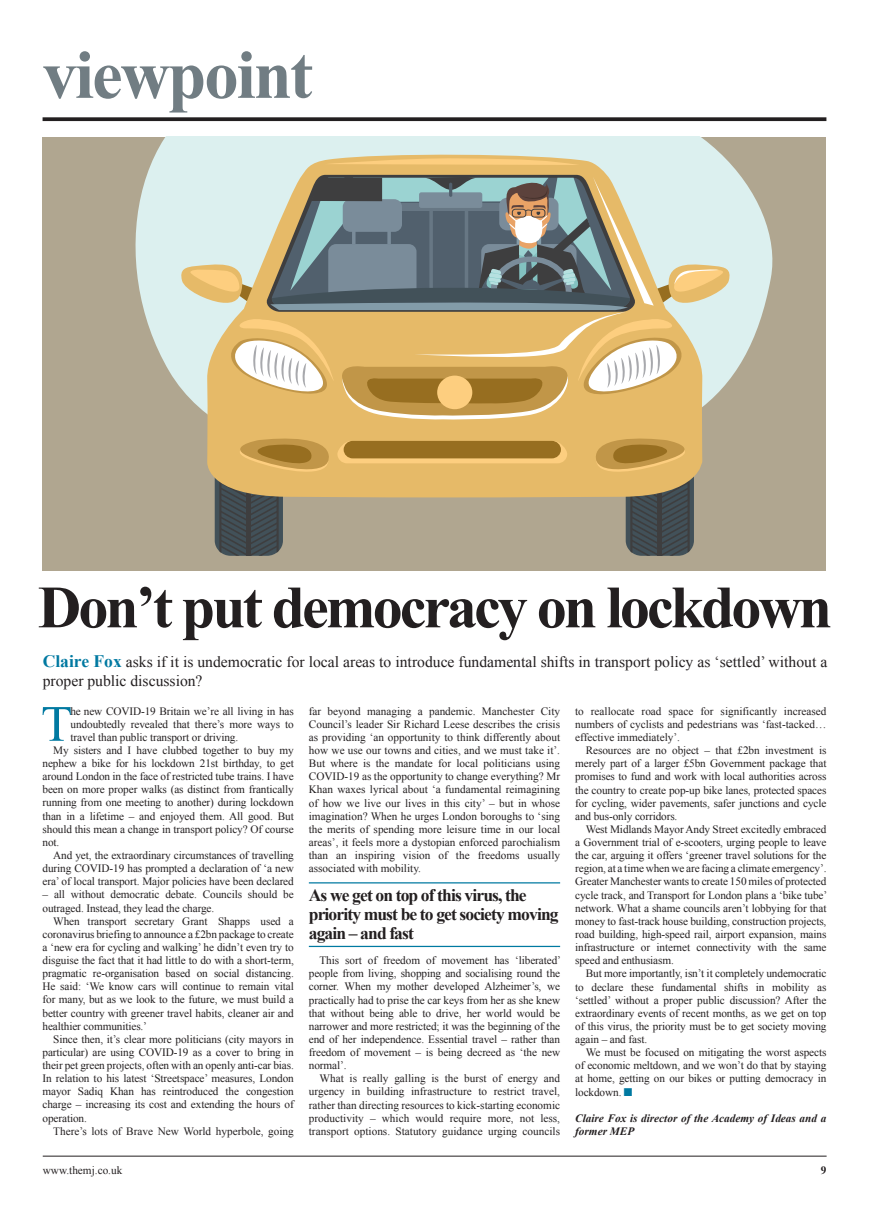
<style>
.page{position:relative;width:869px;height:1205px;background:#fff}
.page>*{position:absolute;margin:0;border:0;box-sizing:border-box;transform-origin:0 0}
.t1{font:700 68.75px "Times New Roman";letter-spacing:-.03em;color:#717d83}
.t2{font:700 60px "Times New Roman";letter-spacing:-.05em;color:#231f20}
.t3{font:50.88px "Times New Roman";color:#0079a1}
.t4{font:700 17.5px/18.8px "Times New Roman";letter-spacing:-.05em;color:#231f20}
.t5{font:15.62px/18.8px "Times New Roman";color:#231f20}
.t6{font:11.25px/13.1px "Times New Roman";letter-spacing:-.01em;color:#231f20;text-align:justify}
.t7{font:italic 700 11.25px/13.1px "Times New Roman";color:#231f20}
.t8{font:700 11.25px "Times New Roman";color:#231f20}
.s1{font-weight:700;font-size:17.5px;color:#0079a1}
.s2{color:#0079a1}
</style>
<div class="page">
<svg style="left:43px;top:117px;width:783px;height:4px;background:#343031"></svg>
<hr style="left:43px;top:1156px;width:783px;height:1px;background:#231f20">
<div style="left:43px;top:137px;width:782px;height:433px;background:#b0a690"></div>
<svg style="left:135px;top:137px;width:638px;height:325px;fill:#dcf0ef"></svg>
<div style="left:215px;top:440px;width:68px;height:116px;background:#425159;border-radius:16px"></div>
<svg style="left:203px;top:152px;width:499px;height:345px;background:#dbc896"></svg>
<svg style="left:219px;top:431px;width:348px;height:125px"></svg>
<svg style="left:591px;top:431px;width:111px;height:125px"></svg>
<svg style="left:324px;top:158px;width:255px;height:7px;background:#f3c778"></svg>
<svg style="left:179px;top:177px;width:552px;height:243px;background:#b8b091"></svg>
<hr style="left:309px;top:882px;width:251px;height:1px;background:#0079a1">
<hr style="left:309px;top:946px;width:251px;height:1px;background:#0079a1">
<h1 class="t1" style="left:43px;top:27px;width:271px">viewpoint</h1>
<h2 class="t2" style="left:38px;top:566px;width:795px">Don’t put democracy on lockdown</h2>
<h3 class="t5" style="left:43px;top:652px;width:785px"><span class="s1">Claire Fox</span> asks if it is undemocratic for local areas to introduce fundamental shifts in transport policy as ‘settled’ without a proper public discussion?</h3>
<h3 class="t3" style="left:41px;top:689px;width:33px">T</h3>
<p class="t6" style="left:71px;top:704px;width:224px">he new COVID-19 Britain we’re all living in has</p>
<p class="t6" style="left:71px;top:717px;width:225px">undoubtedly revealed that there’s more ways to</p>
<p class="t6" style="left:71px;top:730px;width:169px">travel than public transport or driving.</p>
<p class="t6" style="left:53px;top:743px;width:242px">My sisters and I have clubbed together to buy my</p>
<p class="t6" style="left:43px;top:756px;width:253px">nephew a bike for his lockdown 21st birthday, to get</p>
<p class="t6" style="left:43px;top:770px;width:253px">around London in the face of restricted tube trains. I have</p>
<p class="t6" style="left:43px;top:783px;width:253px">been on more proper walks (as distinct from frantically</p>
<p class="t6" style="left:43px;top:796px;width:253px">running from one meeting to another) during lockdown</p>
<p class="t6" style="left:43px;top:809px;width:253px">than in a lifetime – and enjoyed them. All good. But</p>
<p class="t6" style="left:43px;top:822px;width:253px">should this mean a change in transport policy? Of course</p>
<p class="t6" style="left:43px;top:835px;width:18px">not.</p>
<p class="t6" style="left:53px;top:848px;width:242px">And yet, the extraordinary circumstances of travelling</p>
<p class="t6" style="left:43px;top:861px;width:253px">during COVID-19 has prompted a declaration of ‘a new</p>
<p class="t6" style="left:43px;top:875px;width:253px">era’ of local transport. Major policies have been declared</p>
<p class="t6" style="left:43px;top:888px;width:253px">– all without democratic debate. Councils should be outraged. Instead, they lead the charge.</p>
<p class="t6" style="left:43px;top:914px;width:253px;text-indent:11px">When transport secretary Grant Shapps used a coronavirus briefing to announce a £2bn package to create a ‘new era for cycling and walking’ he didn’t even try to disguise the fact that it had little to do with a short-term, pragmatic re-organisation based on social distancing.<br>He said: ‘We know cars will continue to remain vital for many, but as we look to the future, we must build a better country with greener travel habits, cleaner air and healthier communities.’</p>
<p class="t6" style="left:43px;top:1032px;width:253px;text-indent:11px">Since then, it’s clear more politicians (city mayors in particular) are using COVID-19 as a cover to bring in their pet green projects, often with an openly anti-car bias.<br>In relation to his latest ‘Streetspace’ measures, London mayor Sadiq Khan has reintroduced the congestion charge – increasing its cost and extending the hours of operation.</p>
<p class="t6" style="left:53px;top:1124px;width:242px">There’s lots of Brave New World hyperbole, going</p>
<p class="t6" style="left:309px;top:704px;width:253px">far beyond managing a pandemic. Manchester City Council’s leader Sir Richard Leese describes the crisis as providing ‘an opportunity to think differently about how we use our towns and cities, and we must take it’.<br>But where is the mandate for local politicians using COVID-19 as the opportunity to change everything? Mr Khan waxes lyrical about ‘a fundamental reimagining of how we live our lives in this city’ – but in whose imagination? When he urges London boroughs to ‘sing the merits of spending more leisure time in our local areas’, it feels more a dystopian enforced parochialism than an inspiring vision of the freedoms usually associated with mobility.</p>
<h3 class="t4" style="left:309px;top:885px;width:251px">As we get on top of this virus, the priority must be to get society moving again – and fast</h3>
<p class="t6" style="left:309px;top:953px;width:253px;text-indent:11px">This sort of freedom of movement has ‘liberated’ people from living, shopping and socialising round the corner. When my mother developed Alzheimer’s, we practically had to prise the car keys from her as she knew that without being able to drive, her world would be narrower and more restricted; it was the beginning of the end of her independence. Essential travel – rather than freedom of movement – is being decreed as ‘the new normal’.</p>
<p class="t6" style="left:309px;top:1072px;width:253px;text-indent:11px">What is really galling is the burst of energy and urgency in building infrastructure to restrict travel, rather than directing resources to kick-starting economic productivity – which would require more, not less, transport options. Statutory guidance urging councils</p>
<p class="t6" style="left:575px;top:704px;width:253px">to reallocate road space for significantly increased numbers of cyclists and pedestrians was ‘fast-tacked… effective immediately’.</p>
<p class="t6" style="left:575px;top:743px;width:253px;text-indent:11px">Resources are no object – that £2bn investment is merely part of a larger £5bn Government package that promises to fund and work with local authorities across the country to create pop-up bike lanes, protected spaces for cycling, wider pavements, safer junctions and cycle and bus-only corridors.</p>
<p class="t6" style="left:575px;top:822px;width:253px;text-indent:11px">West Midlands Mayor Andy Street excitedly embraced a Government trial of e-scooters, urging people to leave the car, arguing it offers ‘greener travel solutions for the region, at a time when we are facing a climate emergency’.<br>Greater Manchester wants to create 150 miles of protected cycle track, and Transport for London plans a ‘bike tube’ network. What a shame councils aren’t lobbying for that money to fast-track house building, construction projects, road building, high-speed rail, airport expansion, mains infrastructure or internet connectivity with the same speed and enthusiasm.</p>
<p class="t6" style="left:575px;top:967px;width:253px;text-indent:11px">But more importantly, isn’t it completely undemocratic to declare these fundamental shifts in mobility as ‘settled’ without a proper public discussion? After the extraordinary events of recent months, as we get on top of this virus, the priority must be to get society moving again – and fast.</p>
<p class="t6" style="left:575px;top:1045px;width:253px;text-indent:11px">We must be focused on mitigating the worst aspects of economic meltdown, and we won’t do that by staying at home, getting on our bikes or putting democracy in lockdown. <span class="s2">■</span></p>
<p class="t7" style="left:575px;top:1111px;width:253px">Claire Fox is director of the Academy of Ideas and a former MEP</p>
<p class="t6" style="left:43px;top:1163px;width:81px">www.themj.co.uk</p>
<p class="t8" style="left:820px;top:1162px;width:7px">9</p>
</div>
